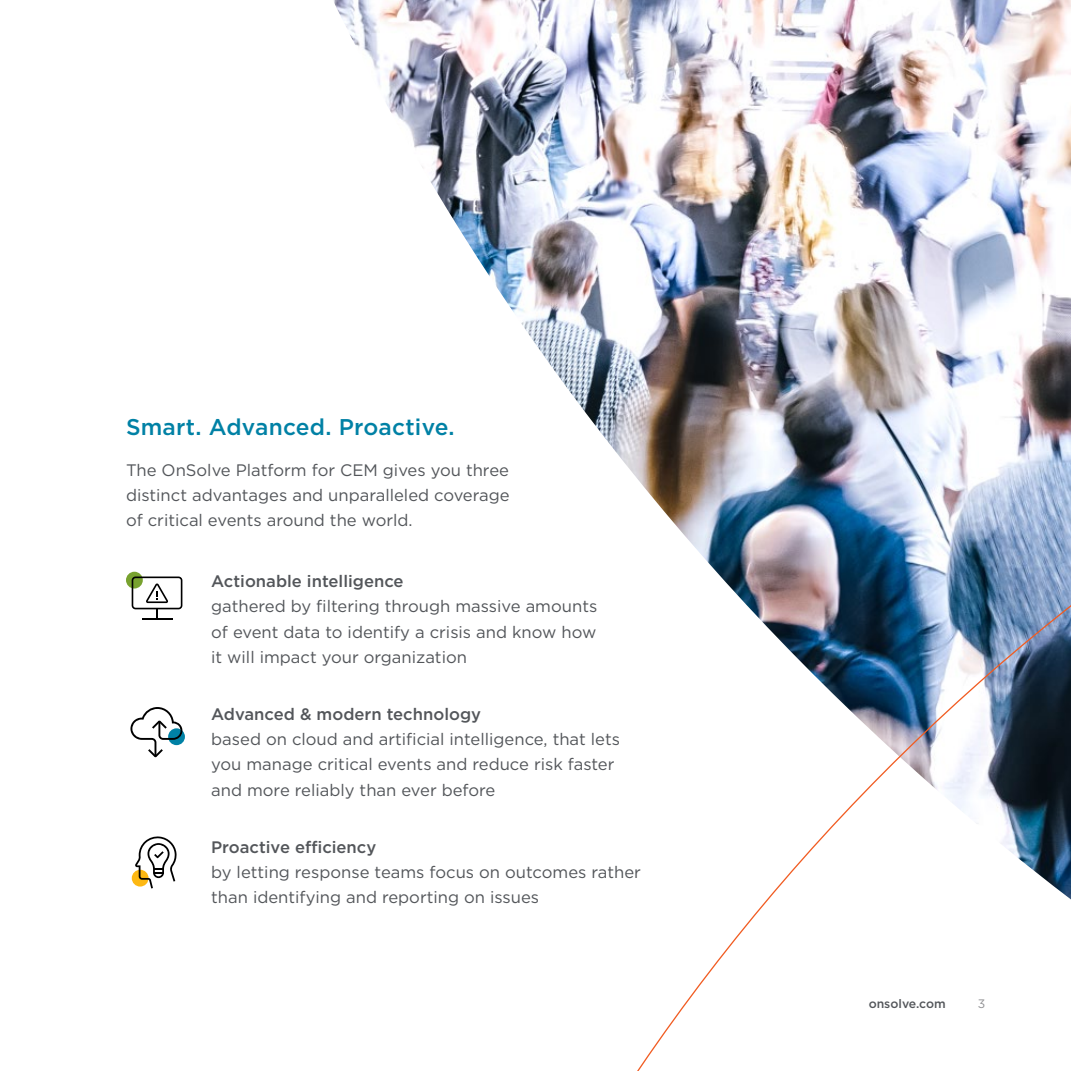
<style>
.page{position:relative;width:1071px;height:1071px;background:#fff}
.page>*{position:absolute;margin:0;border:0;box-sizing:border-box;transform-origin:0 0}
.t1{font:500 22.75px "Gotham";letter-spacing:.01em;color:#0081a5}
.t2{font:16.62px/25.4px "Gotham";color:#53565a;text-align:justify}
.t3{font:500 16.62px "Gotham";color:#53565a}
.t4{font:500 12.25px "Gotham";color:#53565a}
.t5{font:12.25px "Gotham";color:#919194}
</style>
<div class="page">
<img style="left:334px;top:0;width:737px;height:410px">
<img style="left:583px;top:410px;width:488px;height:661px">
<svg style="left:126px;top:572px;width:17px;height:17px"></svg>
<hr style="left:142px;top:618px;width:30px;height:2px;background:#000">
<svg style="left:132px;top:577px;width:50px;height:42px"></svg>
<div style="left:132px;top:870px;width:17px;height:17px;background:#fdb813;border-radius:50%"></div>
<svg style="left:135px;top:836px;width:42px;height:52px"></svg>
<svg style="left:168px;top:728px;width:17px;height:17px"></svg>
<svg style="left:130px;top:707px;width:53px;height:50px"></svg>
<h1 class="t1" style="left:126px;top:412px;width:330px">Smart. Advanced. Proactive.</h1>
<p class="t2" style="left:126px;top:457px;width:385px">The OnSolve Platform for CEM gives you three distinct advantages and unparalleled coverage of critical events around the world.</p>
<p class="t3" style="left:211px;top:570px;width:194px">Actionable intelligence</p>
<p class="t2" style="left:211px;top:593px;width:388px">gathered by filtering through massive amounts of event data to identify a crisis and know how it will impact your organization</p>
<p class="t3" style="left:211px;top:703px;width:271px">Advanced &amp; modern technology</p>
<p class="t2" style="left:211px;top:726px;width:410px;text-align:left">based on cloud and artificial intelligence, that lets you manage critical events and reduce risk faster and more reliably than ever before</p>
<p class="t3" style="left:211px;top:836px;width:167px">Proactive efficiency</p>
<p class="t2" style="left:211px;top:859px;width:431px">by letting response teams focus on outcomes rather than identifying and reporting on issues</p>
<p class="t4" style="left:869px;top:996px;width:79px">onsolve.com</p>
<p class="t5" style="left:978px;top:996px;width:9px">3</p>
</div>
